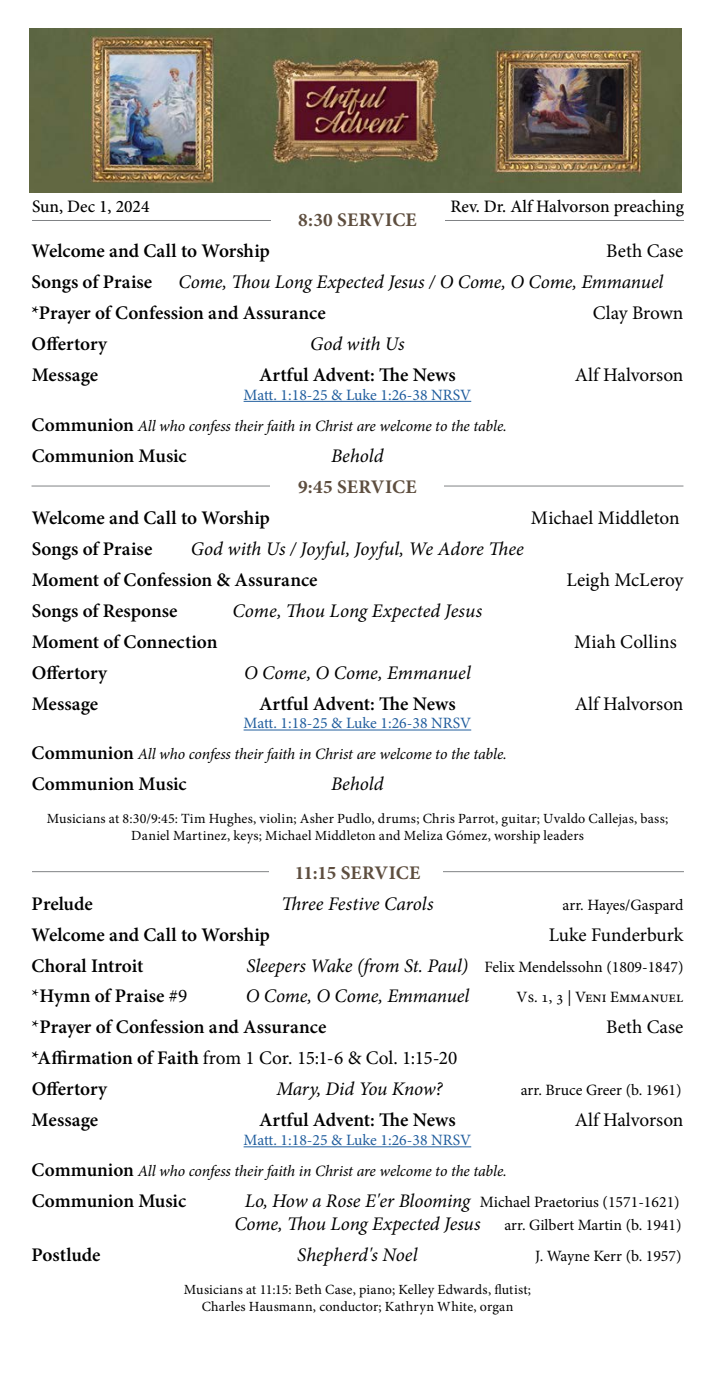
<style>
.page{position:relative;width:715px;height:1386px;background:#fff}
.page>*{position:absolute;margin:0;border:0;box-sizing:border-box;transform-origin:0 0}
.t1{font:600 19.25px/31px "Minion Pro";color:#000}
.t2{font:italic 19.25px "Minion Pro";color:#000}
.t3{font:19.25px "Minion Pro";letter-spacing:-.005em;color:#000}
.t4{font:700 19.25px "Minion Pro";letter-spacing:.01em;color:#5e4e3f}
.t5{font:500 17.5px "Minion Pro";color:#000}
.t6{font:italic 15.75px/31px "Minion Pro";letter-spacing:-.01em;color:#000}
.t7{font:15.75px "Minion Pro";color:#000}
.t8{font:14px/16.8px "Minion Pro";letter-spacing:.015em;color:#000;text-align:center}
.s1{font-style:normal;color:#215e9e}
.s2{font-weight:600;font-style:normal;font-size:19.25px}
.s3{font-style:italic;font-size:19.25px}
.s4{font-weight:400}
.s5{font-style:normal;font-size:15.75px}
</style>
<div class="page">
<hr style="left:32px;top:486px;width:651px;height:1px;background:#808285">
<div style="left:271px;top:467px;width:173px;height:38px;background:#fff"></div>
<hr style="left:32px;top:220px;width:651px;height:1px;background:#808285">
<div style="left:271px;top:202px;width:173px;height:37px;background:#fff"></div>
<hr style="left:32px;top:871px;width:651px;height:1px;background:#808285">
<div style="left:269px;top:854px;width:174px;height:38px;background:#fff"></div>
<img style="left:30px;top:28px;width:651px;height:164px">
<hr style="left:243px;top:401px;width:228px;height:1px;background:#215e9e">
<hr style="left:243px;top:730px;width:228px;height:1px;background:#215e9e">
<hr style="left:243px;top:1146px;width:228px;height:1px;background:#215e9e">
<p class="t5" style="left:32px;top:195px;width:119px">Sun, Dec 1, 2024</p>
<p class="t5" style="left:450px;top:195px;width:235px">Rev. Dr. Alf Halvorson preaching</p>
<p class="t4" style="left:298px;top:206px;width:120px">8:30 SERVICE</p>
<p class="t1" style="left:32px;top:235px;width:240px">Welcome and Call to Worship</p>
<p class="t3" style="left:606px;top:238px;width:79px">Beth Case</p>
<p class="t1" style="left:32px;top:266px;width:122px">Songs of Praise</p>
<p class="t2" style="left:178px;top:269px;width:486px">Come, Thou Long Expected Jesus / O Come, O Come, Emmanuel</p>
<p class="t1" style="left:32px;top:297px;width:295px">*Prayer of Confession and Assurance</p>
<p class="t3" style="left:592px;top:300px;width:92px">Clay Brown</p>
<p class="t1" style="left:32px;top:328px;width:77px">Offertory</p>
<p class="t2" style="left:310px;top:331px;width:96px">God with Us</p>
<p class="t1" style="left:32px;top:359px;width:68px">Message</p>
<p class="t1" style="left:259px;top:359px;width:198px">Artful Advent: The News</p>
<p class="t3" style="left:574px;top:362px;width:110px">Alf Halvorson</p>
<p class="t6" style="left:32px;top:379px;width:476px;text-indent:212px"><span class="s1">Matt. 1:18-25 &amp; Luke 1:26-38 NRSV<br></span><span class="s2">Communion</span> All who confess their faith in Christ are welcome to the table.</p>
<p class="t1" style="left:32px;top:440px;width:156px">Communion Music</p>
<p class="t2" style="left:331px;top:442px;width:54px">Behold</p>
<p class="t4" style="left:298px;top:473px;width:120px">9:45 SERVICE</p>
<p class="t1" style="left:32px;top:502px;width:240px">Welcome and Call to Worship</p>
<p class="t3" style="left:531px;top:505px;width:150px">Michael Middleton</p>
<p class="t1" style="left:32px;top:533px;width:122px">Songs of Praise</p>
<p class="t2" style="left:191px;top:535px;width:334px">God with Us / Joyful, Joyful, We Adore Thee</p>
<p class="t1" style="left:32px;top:564px;width:287px">Moment of Confession &amp; Assurance</p>
<p class="t3" style="left:566px;top:567px;width:119px">Leigh McLeroy</p>
<p class="t1" style="left:32px;top:595px;width:147px">Songs of Response</p>
<p class="t2" style="left:232px;top:597px;width:251px">Come, Thou Long Expected Jesus</p>
<p class="t1" style="left:32px;top:626px;width:187px">Moment of Connection</p>
<p class="t3" style="left:574px;top:629px;width:104px">Miah Collins</p>
<p class="t1" style="left:32px;top:657px;width:77px">Offertory</p>
<p class="t2" style="left:244px;top:659px;width:228px">O Come, O Come, Emmanuel</p>
<p class="t1" style="left:32px;top:688px;width:68px">Message</p>
<p class="t1" style="left:259px;top:688px;width:198px">Artful Advent: The News</p>
<p class="t3" style="left:574px;top:690px;width:110px">Alf Halvorson</p>
<p class="t6" style="left:32px;top:708px;width:476px;text-indent:212px"><span class="s1">Matt. 1:18-25 &amp; Luke 1:26-38 NRSV<br></span><span class="s2">Communion</span> All who confess their faith in Christ are welcome to the table.</p>
<p class="t1" style="left:32px;top:769px;width:156px">Communion Music</p>
<p class="t2" style="left:331px;top:771px;width:54px">Behold</p>
<p class="t8" style="left:47px;top:810px;width:622px">Musicians at 8:30/9:45: Tim Hughes, violin; Asher Pudlo, drums; Chris Parrot, guitar; Uvaldo Callejas, bass;<br>Daniel Martinez, keys; Michael Middleton and Meliza Gómez, worship leaders</p>
<p class="t4" style="left:295px;top:859px;width:127px">11:15 SERVICE</p>
<p class="t1" style="left:32px;top:888px;width:63px">Prelude</p>
<p class="t2" style="left:281px;top:890px;width:154px">Three Festive Carols</p>
<p class="t7" style="left:562px;top:894px;width:122px">arr. Hayes/Gaspard</p>
<p class="t1" style="left:32px;top:919px;width:240px">Welcome and Call to Worship</p>
<p class="t3" style="left:548px;top:921px;width:136px">Luke Funderburk</p>
<p class="t1" style="left:32px;top:950px;width:113px">Choral Introit</p>
<p class="t7" style="left:246px;top:956px;width:438px"><span class="s3">Sleepers Wake (from St. Paul)</span> Felix Mendelssohn (1809-1847)</p>
<p class="t1" style="left:32px;top:981px;width:157px"><span class="s4">*</span>Hymn of Praise <span class="s4">#9</span></p>
<p class="t2" style="left:245px;top:983px;width:225px">O Come, O Come, Emmanuel</p>
<p class="t7" style="left:516px;top:987px;width:168px">Vs. 1, 3 | Veni Emmanuel</p>
<p class="t1" style="left:32px;top:1012px;width:296px"><span class="s4">*</span>Prayer of Confession and Assurance</p>
<p class="t3" style="left:606px;top:1014px;width:79px">Beth Case</p>
<p class="t1" style="left:32px;top:1043px;width:427px">*Affirmation of Faith <span class="s4">from 1 Cor. 15:1-6 &amp; Col. 1:15-20<br></span>Offertory</p>
<p class="t2" style="left:276px;top:1076px;width:168px">Mary, Did You Know?</p>
<p class="t7" style="left:520px;top:1080px;width:162px">arr. Bruce Greer (b. 1961)</p>
<p class="t1" style="left:32px;top:1105px;width:68px">Message</p>
<p class="t1" style="left:259px;top:1105px;width:198px">Artful Advent: The News</p>
<p class="t3" style="left:574px;top:1107px;width:110px">Alf Halvorson</p>
<p class="t6" style="left:32px;top:1125px;width:476px;text-indent:212px"><span class="s1">Matt. 1:18-25 &amp; Luke 1:26-38 NRSV<br></span><span class="s2">Communion</span> All who confess their faith in Christ are welcome to the table.</p>
<p class="t1" style="left:32px;top:1185px;width:156px">Communion Music</p>
<p class="t7" style="left:245px;top:1192px;width:436px"><span class="s3">Lo, How a Rose E'er Blooming</span> Michael Praetorius (1571-1621)</p>
<p class="t2" style="left:234px;top:1211px;width:448px">Come, Thou Long Expected Jesus <span class="s5">arr. Gilbert Martin (b. 1941)</span></p>
<p class="t1" style="left:32px;top:1240px;width:70px">Postlude</p>
<p class="t2" style="left:297px;top:1242px;width:122px">Shepherd's Noel</p>
<p class="t7" style="left:535px;top:1246px;width:148px">J. Wayne Kerr (b. 1957)</p>
<p class="t8" style="left:184px;top:1281px;width:348px">Musicians at 11:15: Beth Case, piano; Kelley Edwards, flutist;<br>Charles Hausmann, conductor; Kathryn White, organ</p>
</div>
